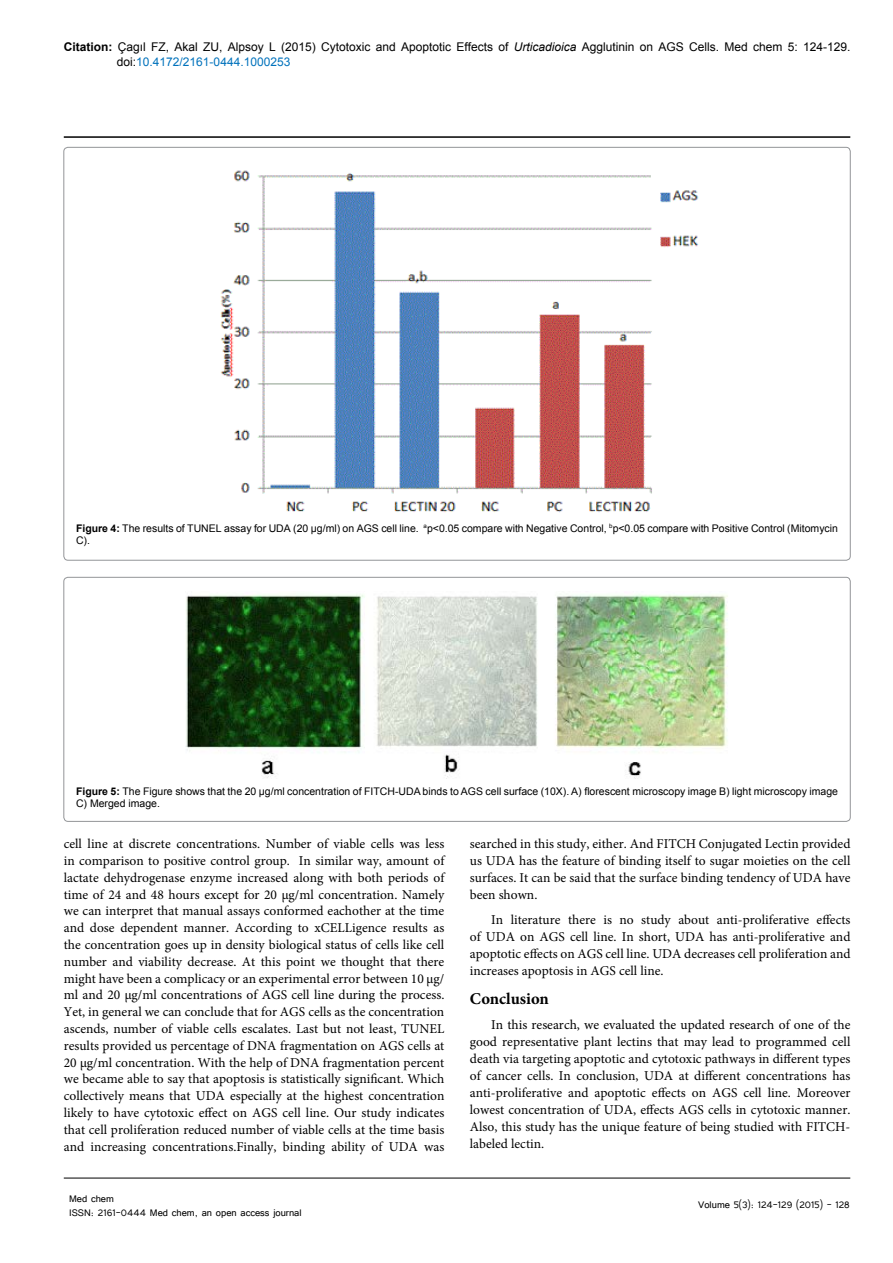
<style>
.page{position:relative;width:893px;height:1263px;background:#fff}
.page>*{position:absolute;margin:0;border:0;box-sizing:border-box;transform-origin:0 0}
.t1{font:700 16.5px "Minion Pro";color:#000}
.t2{font:13.5px/16.8px "Minion Pro";color:#000;text-align:justify}
.t3{font:12px/14.4px "Arial";color:#000}
.t4{font:12px/14.4px "Tunga";color:#000}
.t5{font:10.5px/12.6px "Arial";color:#000}
.s1{font-weight:700}
.s2{font-style:italic}
.s3{color:#0072bc}
</style>
<div class="page">
<hr style="left:64px;top:1178px;width:786px;height:1px;background:#000">
<hr style="left:64px;top:136px;width:786px;height:2px;background:#000">
<img style="left:220px;top:170px;width:479px;height:343px">
<div style="left:64px;top:577px;width:786px;height:244px;border:1px solid #939598;border-radius:4px"></div>
<img style="left:185px;top:594px;width:543px;height:184px">
<p class="t3" style="left:117px;top:40px;width:735px;text-indent:-53px"><span class="s1">Citation:</span> Çagıl FZ, Akal ZU, Alpsoy L (2015) Cytotoxic and Apoptotic Effects of <span class="s2">Urticadioica</span> Agglutinin on AGS Cells. Med chem 5: 124-129. doi:<span class="s3">10.4172/2161-0444.1000253</span></p>
<p class="t5" style="left:76px;top:522px;width:763px"><span class="s1">Figure 4:</span> The results of TUNEL assay for UDA (20 µg/ml) on AGS cell line. <sup>a</sup>p&lt;0.05 compare with Negative Control, <sup>b</sup>p&lt;0.05 compare with Positive Control (Mitomycin<br>C).</p>
<p class="t5" style="left:76px;top:785px;width:763px"><span class="s1">Figure 5:</span> The Figure shows that the 20 µg/ml concentration of FITCH-UDA binds to AGS cell surface (10X). A) florescent microscopy image B) light microscopy image<br>C) Merged image.</p>
<p class="t2" style="left:64px;top:835px;width:382px">cell line at discrete concentrations. Number of viable cells was less in comparison to positive control group. In similar way, amount of lactate dehydrogenase enzyme increased along with both periods of time of 24 and 48 hours except for 20 µg/ml concentration. Namely we can interpret that manual assays conformed eachother at the time and dose dependent manner. According to xCELLigence results as the concentration goes up in density biological status of cells like cell number and viability decrease. At this point we thought that there might have been a complicacy or an experimental error between 10 µg/ ml and 20 µg/ml concentrations of AGS cell line during the process.<br>Yet, in general we can conclude that for AGS cells as the concentration ascends, number of viable cells escalates. Last but not least, TUNEL results provided us percentage of DNA fragmentation on AGS cells at 20 µg/ml concentration. With the help of DNA fragmentation percent we became able to say that apoptosis is statistically significant. Which collectively means that UDA especially at the highest concentration likely to have cytotoxic effect on AGS cell line. Our study indicates that cell proliferation reduced number of viable cells at the time basis and increasing concentrations.Finally, binding ability of UDA was</p>
<p class="t2" style="left:470px;top:835px;width:382px">searched in this study, either. And FITCH Conjugated Lectin provided us UDA has the feature of binding itself to sugar moieties on the cell surfaces. It can be said that the surface binding tendency of UDA have been shown.</p>
<p class="t2" style="left:470px;top:912px;width:382px;text-indent:21px">In literature there is no study about anti-proliferative effects of UDA on AGS cell line. In short, UDA has anti-proliferative and apoptotic effects on AGS cell line. UDA decreases cell proliferation and increases apoptosis in AGS cell line.</p>
<p class="t1" style="left:470px;top:987px;width:81px">Conclusion</p>
<p class="t2" style="left:470px;top:1016px;width:382px;text-indent:21px">In this research, we evaluated the updated research of one of the good representative plant lectins that may lead to programmed cell death via targeting apoptotic and cytotoxic pathways in different types of cancer cells. In conclusion, UDA at different concentrations has anti-proliferative and apoptotic effects on AGS cell line. Moreover lowest concentration of UDA, effects AGS cells in cytotoxic manner.<br>Also, this study has the unique feature of being studied with FITCH&shy;labeled lectin.</p>
<p class="t4" style="left:69px;top:1190px;width:234px">Med chem<br>ISSN: 2161-0444 Med chem, an open access journal</p>
<p class="t4" style="left:698px;top:1196px;width:153px">Volume 5(3): 124-129 (2015) - 128</p>
</div>
